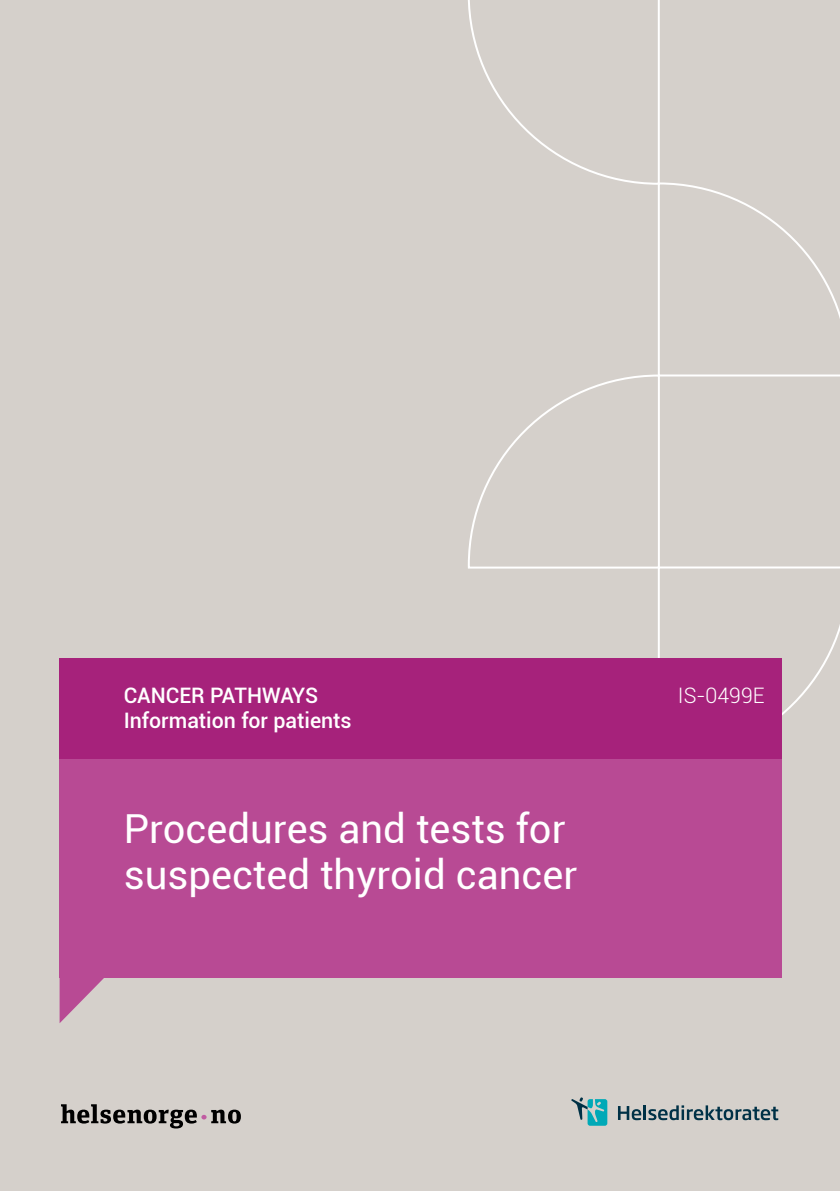
<style>
.page{position:relative;width:840px;height:1191px;background:#fff}
.page>*{position:absolute;margin:0;border:0;box-sizing:border-box;transform-origin:0 0}
.t1{font:40px/46px "Roboto";color:#fff}
.t2{font:500 21.4px/25.6px "Roboto";color:#fff}
.t3{font:300 21.4px "Roboto";color:#fff}
</style>
<div class="page">
<div style="left:0;top:0;width:839px;height:1191px;background:#d5d0cb"></div>
<svg style="left:61px;top:1104px;width:180px;height:24px"></svg>
<svg style="left:618px;top:1105px;width:159px;height:15px"></svg>
<svg style="left:571px;top:1097px;width:36px;height:28px"></svg>
<svg style="left:468px;top:0;width:371px;height:761px"></svg>
<div style="left:60px;top:748px;width:721px;height:230px;background:#b84a94"></div>
<svg style="left:60px;top:978px;width:44px;height:45px"></svg>
<div style="left:60px;top:658px;width:721px;height:100px;background:#a6227b"></div>
<p class="t2" style="left:124px;top:681px;width:229px">CANCER PATHWAYS<br>Information for patients</p>
<p class="t3" style="left:677px;top:680px;width:88px">IS-0499E</p>
<p class="t1" style="left:124px;top:804px;width:455px">Procedures and tests for suspected thyroid cancer</p>
</div>
